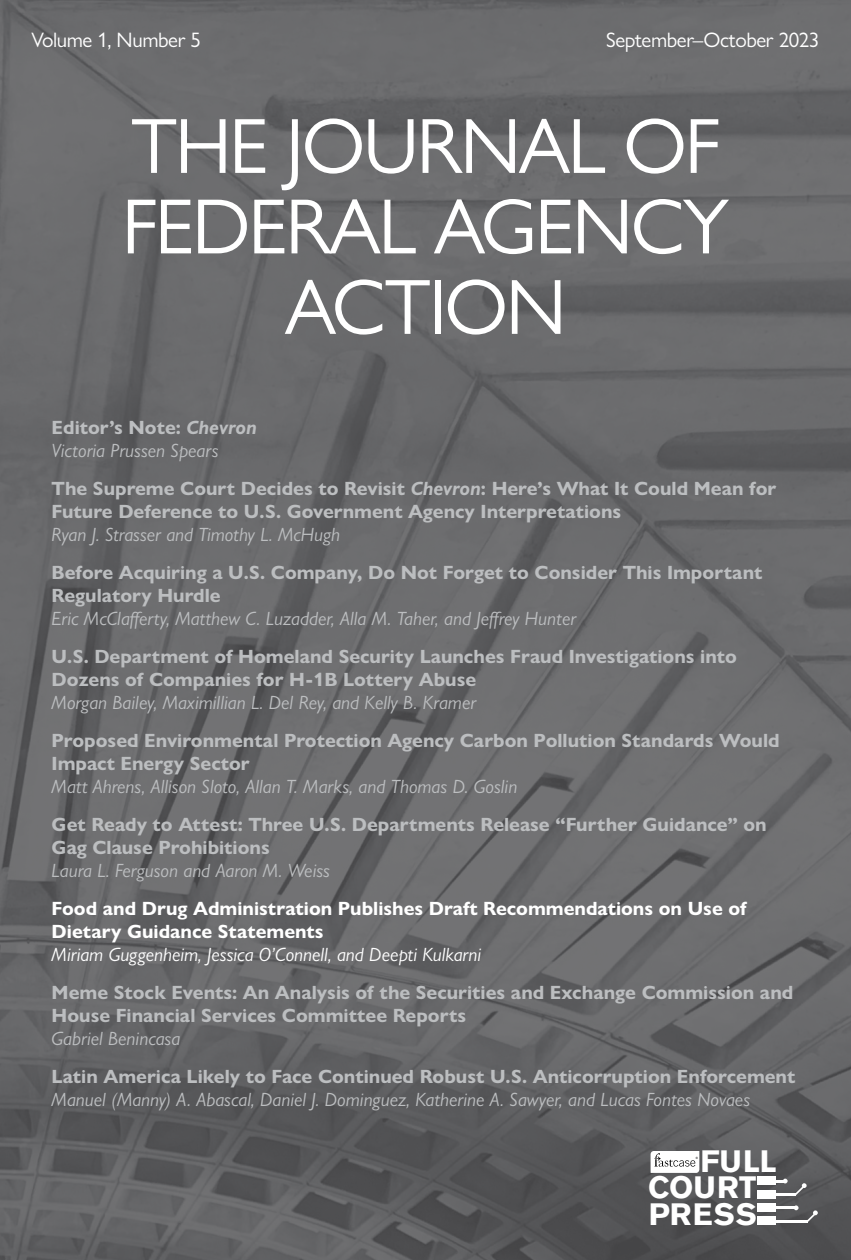
<style>
.page{position:relative;width:851px;height:1260px;background:#fff}
.page>*{position:absolute;margin:0;border:0;box-sizing:border-box;transform-origin:0 0}
.t1{font:78.75px/80.5px "Gill Sans Nova";letter-spacing:-.03em;color:#fff;text-align:center}
.t2{font:700 30.62px/27.1px "Akzidenz Grotesk BE";color:#fff}
.t3{font:21px "Gill Sans Nova";letter-spacing:-.02em;color:#fff}
.t4{font:700 19.25px/22.8px "Gill Sans Nova";color:#bcbec0}
.t5{font:italic 19.25px/22.8px "Gill Sans Nova";color:#bcbec0}
.t6{font:700 19.25px/22.8px "Gill Sans Nova";color:#fff}
.t7{font:italic 19.25px "Gill Sans Nova";color:#fff}
.t8{font:2.98px "Arial";color:#000}
.s1{font-weight:700;font-style:normal}
.s2{font-weight:700}
.s3{font-style:italic}
</style>
<div class="page">
<img style="left:0;top:0;width:850px;height:1260px">
<div style="left:757px;top:1176px;width:19px;height:9px;background:#fff"></div>
<div style="left:757px;top:1190px;width:18px;height:8px;background:#fff"></div>
<svg style="left:776px;top:1179px;width:11px;height:4px"></svg>
<hr style="left:775px;top:1193px;width:20px;height:3px;background:#fff">
<div style="left:757px;top:1203px;width:19px;height:9px;background:#fff"></div>
<div style="left:757px;top:1217px;width:19px;height:8px;background:#fff"></div>
<svg style="left:776px;top:1205px;width:22px;height:5px"></svg>
<hr style="left:775px;top:1220px;width:32px;height:2px;background:#fff">
<svg style="left:806px;top:1210px;width:11px;height:12px"></svg>
<svg style="left:794px;top:1183px;width:12px;height:12px"></svg>
<svg style="left:650px;top:1151px;width:49px;height:22px"></svg>
<p class="t3" style="left:32px;top:27px;width:171px">Volume 1, Number 5</p>
<p class="t3" style="left:606px;top:27px;width:215px">September–October 2023</p>
<h1 class="t1" style="left:122px;top:105px;width:609px">THE JOURNAL OF<br>FEDERAL AGENCY<br>ACTION</h1>
<p class="t5" style="left:52px;top:416px;width:207px"><span class="s1">Editor’s Note:</span> <span class="s2">Chevron<br></span>Victoria Prussen Spears</p>
<p class="t4" style="left:52px;top:477px;width:726px">The Supreme Court Decides to Revisit <span class="s3">Chevron</span>: Here’s What It Could Mean for<br>Future Deference to U.S. Government Agency Interpretations</p>
<p class="t5" style="left:52px;top:523px;width:290px">Ryan J. Strasser and Timothy L. McHugh</p>
<p class="t4" style="left:52px;top:561px;width:712px">Before Acquiring a U.S. Company, Do Not Forget to Consider This Important<br>Regulatory Hurdle</p>
<p class="t5" style="left:52px;top:607px;width:526px">Eric McClafferty, Matthew C. Luzadder, Alla M. Taher, and Jeffrey Hunter</p>
<p class="t4" style="left:52px;top:645px;width:686px">U.S. Department of Homeland Security Launches Fraud Investigations into<br>Dozens of Companies for H-1B Lottery Abuse</p>
<p class="t5" style="left:52px;top:691px;width:426px">Morgan Bailey, Maximillian L. Del Rey, and Kelly B. Kramer</p>
<p class="t4" style="left:52px;top:729px;width:729px">Proposed Environmental Protection Agency Carbon Pollution Standards Would<br>Impact Energy Sector</p>
<p class="t5" style="left:52px;top:775px;width:467px">Matt Ahrens, Allison Sloto, Allan T. Marks, and Thomas D. Goslin</p>
<p class="t4" style="left:52px;top:813px;width:716px">Get Ready to Attest: Three U.S. Departments Release “Further Guidance” on<br>Gag Clause Prohibitions</p>
<p class="t5" style="left:52px;top:859px;width:280px">Laura L. Ferguson and Aaron M. Weiss</p>
<p class="t6" style="left:52px;top:897px;width:696px">Food and Drug Administration Publishes Draft Recommendations on Use of<br>Dietary Guidance Statements</p>
<p class="t7" style="left:52px;top:943px;width:431px">Miriam Guggenheim, Jessica O’Connell, and Deepti Kulkarni</p>
<p class="t4" style="left:52px;top:981px;width:743px">Meme Stock Events: An Analysis of the Securities and Exchange Commission and<br>House Financial Services Committee Reports</p>
<p class="t5" style="left:52px;top:1027px;width:130px">Gabriel Benincasa</p>
<p class="t4" style="left:52px;top:1065px;width:745px">Latin America Likely to Face Continued Robust U.S. Anticorruption Enforcement</p>
<p class="t5" style="left:52px;top:1088px;width:700px">Manuel (Manny) A. Abascal, Daniel J. Dominguez, Katherine A. Sawyer, and Lucas Fontes Novaes</p>
<h2 class="t2" style="left:700px;top:1149px;width:78px">FULL</h2>
<p class="t8" style="left:695px;top:1156px;width:4px">®</p>
<h2 class="t2" style="left:648px;top:1174px;width:110px">COURT<br>PRESS</h2>
</div>
